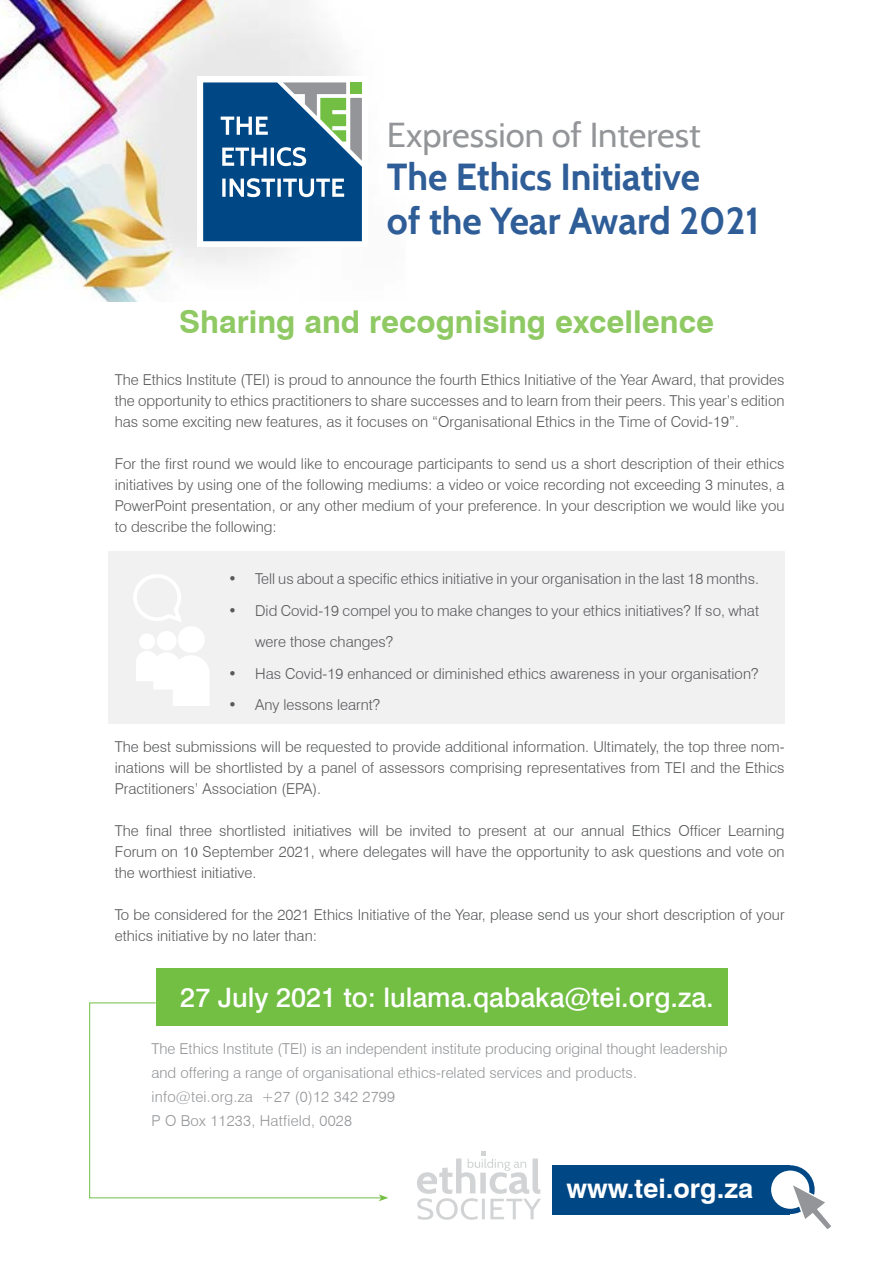
<style>
.page{position:relative;width:893px;height:1263px;background:#fff}
.page>*{position:absolute;margin:0;border:0;box-sizing:border-box;transform-origin:0 0}
.Paragraph_Text_Style{font:700 37.5px "Cabin";color:#2e5d97}
.Paragraph_Text_Style-2{font:34.5px "Cabin";color:#939598}
.Paragraph_Text_Style-3{font:700 31.5px "Swiss 721 BT";color:#8fc964}
.Paragraph_Text_Style-4{font:500 27px "Swiss 721 BT";color:#fff}
.t1{font:700 27px "Swiss 721 BT";color:#fff}
.Paragraph_Text_Style-5{font:300 15px/21px "Swiss 721 BT";color:#58595b;text-align:justify}
.t2{font:300 15px/24px "Swiss 721 BT";color:#939598}
.s1{font-family:"Minion Pro";font-weight:400}
</style>
<div class="page">
<div style="left:108px;top:552px;width:676px;height:172px;background:#f1f1f2"></div>
<img style="left:0;top:0;width:346px;height:302px">
<div style="left:198px;top:77px;width:170px;height:170px;background:#fff"></div>
<svg style="left:203px;top:82px;width:159px;height:159px;background:#2e6793"></svg>
<div style="left:552px;top:1165px;width:238px;height:49px;background:#004785"></div>
<svg style="left:768px;top:1168px;width:44px;height:43px"></svg>
<div style="left:766px;top:1165px;width:49px;height:49px;border:5px solid #004785;border-radius:50%"></div>
<svg style="left:789px;top:1180px;width:42px;height:49px"></svg>
<svg style="left:417px;top:1151px;width:124px;height:69px"></svg>
<div style="left:156px;top:968px;width:572px;height:58px;background:#72bf44"></div>
<svg style="left:89px;top:1002px;width:290px;height:196px"></svg>
<svg style="left:379px;top:1194px;width:9px;height:7px"></svg>
<svg style="left:134px;top:574px;width:75px;height:132px"></svg>
<p class="Paragraph_Text_Style-2" style="left:387px;top:113px;width:315px">Expression of Interest</p>
<p class="Paragraph_Text_Style" style="left:387px;top:154px;width:315px">The Ethics Initiative</p>
<p class="Paragraph_Text_Style" style="left:387px;top:198px;width:374px">of the Year Award 2021</p>
<p class="Paragraph_Text_Style-3" style="left:179px;top:303px;width:536px">Sharing and recognising excellence</p>
<p class="Paragraph_Text_Style-5" style="left:115px;top:369px;width:671px">The Ethics Institute (TEI) is proud to announce the fourth Ethics Initiative of the Year Award, that provides the opportunity to ethics practitioners to share successes and to learn from their peers. This year’s edition has some exciting new features, as it focuses on “Organisational Ethics in the Time of Covid-19”.</p>
<p class="Paragraph_Text_Style-5" style="left:115px;top:453px;width:671px">For the first round we would like to encourage participants to send us a short description of their ethics initiatives by using one of the following mediums: a video or voice recording not exceeding 3 minutes, a PowerPoint presentation, or any other medium of your preference. In your description we would like you to describe the following:</p>
<p class="Paragraph_Text_Style-5" style="left:228px;top:568px;width:532px">• Tell us about a specific ethics initiative in your organisation in the last 18 months.</p>
<p class="Paragraph_Text_Style-5" style="left:255px;top:594px;width:505px;line-height:31.5px;text-indent:-27px">• Did Covid-19 compel you to make changes to your ethics initiatives? If so, what were those changes?</p>
<p class="Paragraph_Text_Style-5" style="left:228px;top:663px;width:532px">• Has Covid-19 enhanced or diminished ethics awareness in your organisation?</p>
<p class="Paragraph_Text_Style-5" style="left:228px;top:694px;width:154px">• Any lessons learnt?</p>
<p class="Paragraph_Text_Style-5" style="left:115px;top:736px;width:671px">The best submissions will be requested to provide additional information. Ultimately, the top three nom&shy;inations will be shortlisted by a panel of assessors comprising representatives from TEI and the Ethics Practitioners’ Association (EPA).</p>
<p class="Paragraph_Text_Style-5" style="left:115px;top:820px;width:671px">The final three shortlisted initiatives will be invited to present at our annual Ethics Officer Learning Forum on 1<span class="s1">0</span> September 2021, where delegates will have the opportunity to ask questions and vote on the worthiest initiative.</p>
<p class="Paragraph_Text_Style-5" style="left:115px;top:904px;width:671px">To be considered for the 2021 Ethics Initiative of the Year, please send us your short description of your ethics initiative by no later than:</p>
<p class="Paragraph_Text_Style-4" style="left:180px;top:981px;width:535px">27 July 2021 to: lulama.qabaka@tei.org.za.</p>
<p class="t2" style="left:151px;top:1037px;width:577px">The Ethics Institute (TEI) is an independent institute producing original thought leadership and offering a range of organisational ethics-related services and products.</p>
<p class="t2" style="left:151px;top:1085px;width:245px">info@tei.org.za +27 (0)12 342 2799</p>
<p class="t2" style="left:151px;top:1109px;width:202px">P O Box 11233, Hatfield, 0028</p>
<p class="t1" style="left:567px;top:1172px;width:188px">www.tei.org.za</p>
</div>
